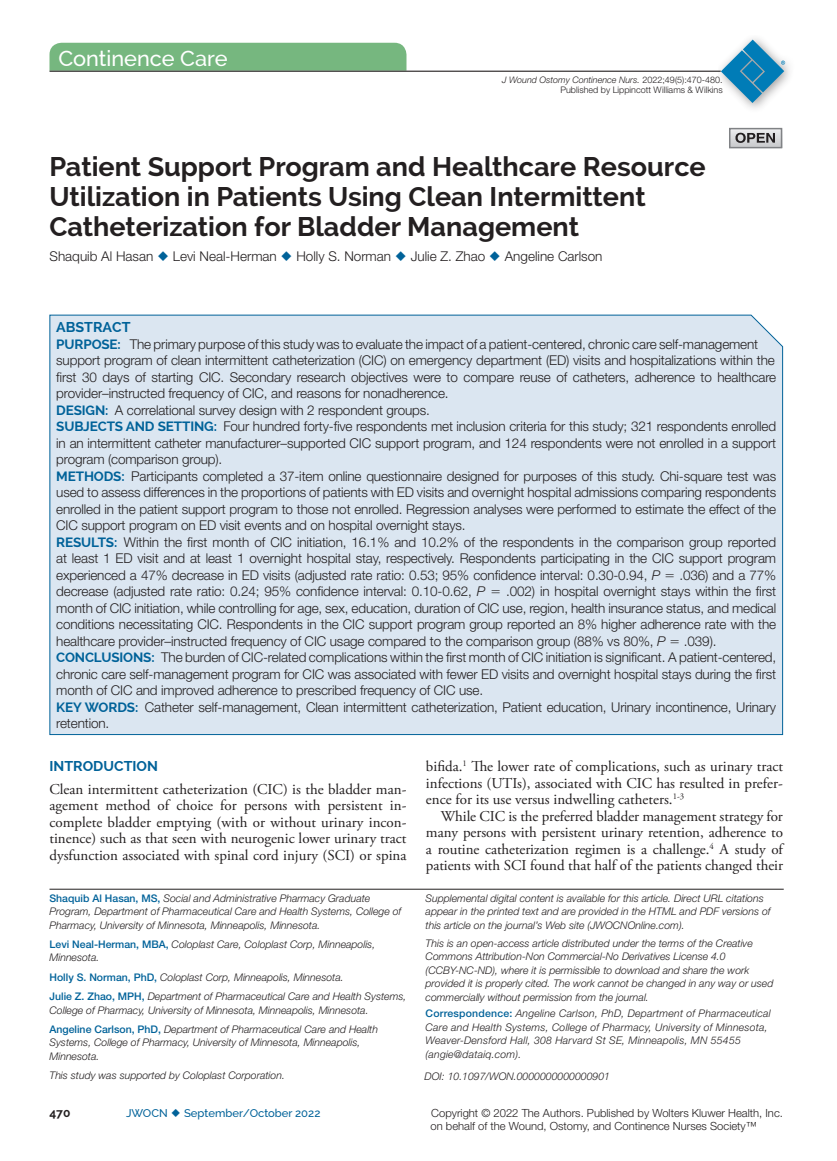
<style>
.page{position:relative;width:837px;height:1161px;background:#fff}
.page>*{position:absolute;margin:0;border:0;box-sizing:border-box;transform-origin:0 0}
.ArticleTitle{font:700 27px/30px "Raleway";color:#231f20}
.ACSubjGrpTitle{font:500 21.75px "Raleway";color:#fff}
.ParaFL{font:15px/16.5px "Adobe Garamond Pro";color:#231f20;text-align:justify}
.Para{font:15px/16.5px "Adobe Garamond Pro";letter-spacing:-.005em;color:#231f20;text-align:justify}
.t1{font:700 14.25px "Raleway";color:#006299}
.AbstractParaFL{font:300 13.5px/16.5px "Helvetica Neue";letter-spacing:-.01em;color:#231f20;text-align:justify}
.AbstractParaFLFirst{font:300 13.5px/16.5px "Helvetica Neue";letter-spacing:-.01em;color:#231f20}
.Kwd{font:300 13.5px/16.5px "Helvetica Neue";letter-spacing:-.01em;color:#231f20}
.ArticleAU{font:300 13.5px "Helvetica Neue";color:#231f20}
.t2{font:700 12px "Raleway";color:#231f20}
.t3{font:300 11.25px "Helvetica Neue";color:#231f20}
.t4{font:500 11.25px "Raleway";color:#006299}
.AuthorNotes{font:italic 300 10.5px/13.5px "Helvetica Neue";color:#231f20}
.AuthorNotes-2{font:italic 300 10.5px/13.5px "Helvetica Neue";letter-spacing:.02em;color:#231f20}
.ArticleAffl{font:italic 300 10.5px/13.5px "Helvetica Neue";color:#231f20}
.DOI{font:italic 300 10.5px "Helvetica Neue";color:#231f20}
.t5{font:300 9px/10.5px "Helvetica Neue";color:#231f20;text-align:right}
.s1{font-style:italic}
.s2{font-family:"Raleway";font-weight:700;color:#006299}
.s3{font-weight:500;font-style:normal;color:#006299}
</style>
<div class="page">
<div style="left:718px;top:35px;width:79px;height:79px;background:#231f20;opacity:.45"></div>
<svg style="left:721px;top:40px;width:64px;height:63px"></svg>
<div style="left:50px;top:43px;width:356px;height:28px;background:#76b77f"></div>
<hr style="left:50px;top:71px;width:671px;height:1px;background:#231f20">
<div style="left:49px;top:314px;width:734px;height:421px;background:#dbe6f1"></div>
<hr style="left:49px;top:889px;width:735px;height:1px;background:#231f20">
<img style="left:729px;top:127px;width:54px;height:22px">
<div style="left:729px;top:128px;width:53px;height:20px;border:2px solid #808285"></div>
<svg style="left:735px;top:133px;width:40px;height:10px"></svg>
<svg style="left:666px;top:574px;width:8px;height:3px"></svg>
<svg style="left:492px;top:590px;width:8px;height:3px"></svg>
<svg style="left:671px;top:640px;width:8px;height:3px"></svg>
<p class="ACSubjGrpTitle" style="left:58px;top:46px;width:171px">Continence Care</p>
<p class="t5" style="left:502px;top:74px;width:222px"><span class="s1">J Wound Ostomy Continence Nurs.</span> 2022;49(5):470-480.<br>Published by Lippincott Williams &amp; Wilkins</p>
<p class="ArticleTitle" style="left:49px;top:152px;width:658px">Patient Support Program and Healthcare Resource<br>Utilization in Patients Using Clean Intermittent<br>Catheterization for Bladder Management</p>
<p class="ArticleAU" style="left:49px;top:248px;width:105px">Shaquib Al Hasan</p>
<p class="ArticleAU" style="left:173px;top:248px;width:106px">Levi Neal-Herman</p>
<p class="ArticleAU" style="left:296px;top:248px;width:96px">Holly S. Norman</p>
<p class="ArticleAU" style="left:411px;top:248px;width:76px">Julie Z. Zhao</p>
<p class="ArticleAU" style="left:505px;top:248px;width:99px">Angeline Carlson</p>
<h1 class="t1" style="left:56px;top:319px;width:76px">ABSTRACT</h1>
<p class="AbstractParaFLFirst" style="left:56px;top:335px;width:722px"><span class="s2">PURPOSE:</span> The primary purpose of this study was to evaluate the impact of a patient-centered, chronic care self-management support program of clean intermittent catheterization (CIC) on emergency department (ED) visits and hospitalizations within the first 30 days of starting CIC. Secondary research objectives were to compare reuse of catheters, adherence to healthcare provider–instructed frequency of CIC, and reasons for nonadherence.</p>
<p class="AbstractParaFL" style="left:56px;top:401px;width:375px"><span class="s2">DESIGN:</span> A correlational survey design with 2 respondent groups.</p>
<p class="AbstractParaFL" style="left:56px;top:418px;width:722px"><span class="s2">SUBJECTS AND SETTING:</span> Four hundred forty-five respondents met inclusion criteria for this study; 321 respondents enrolled in an intermittent catheter manufacturer–supported CIC support program, and 124 respondents were not enrolled in a support program (comparison group).</p>
<p class="AbstractParaFL" style="left:56px;top:467px;width:722px"><span class="s2">METHODS:</span> Participants completed a 37-item online questionnaire designed for purposes of this study. Chi-square test was used to assess differences in the proportions of patients with ED visits and overnight hospital admissions comparing respondents enrolled in the patient support program to those not enrolled. Regression analyses were performed to estimate the effect of the CIC support program on ED visit events and on hospital overnight stays.</p>
<p class="AbstractParaFL" style="left:56px;top:533px;width:721px"><span class="s2">RESULTS:</span> Within the first month of CIC initiation, 16.1% and 10.2% of the respondents in the comparison group reported at least 1 ED visit and at least 1 overnight hospital stay, respectively. Respondents participating in the CIC support program experienced a 47% decrease in ED visits (adjusted rate ratio: 0.53; 95% confidence interval: 0.30-0.94, <span class="s1">P</span></p>
<p class="AbstractParaFL" style="left:680px;top:566px;width:98px">.036) and a 77%</p>
<p class="AbstractParaFL" style="left:56px;top:583px;width:722px;text-indent:450px">.002) in hospital overnight stays within the first month of CIC initiation, while controlling for age, sex, education, duration of CIC use, region, health insurance status, and medical conditions necessitating CIC. Respondents in the CIC support program group reported an 8% higher adherence rate with the healthcare provider–instructed frequency of CIC usage compared to the comparison group (88% vs 80%, <span class="s1">P</span></p>
<p class="AbstractParaFL" style="left:56px;top:583px;width:430px">decrease (adjusted rate ratio: 0.24; 95% confidence interval: 0.10-0.62, <span class="s1">P</span></p>
<p class="AbstractParaFL" style="left:684px;top:632px;width:34px">.039).</p>
<p class="AbstractParaFL" style="left:56px;top:649px;width:722px"><span class="s2">CONCLUSIONS:</span> The burden of CIC-related complications within the first month of CIC initiation is significant. A patient-centered, chronic care self-management program for CIC was associated with fewer ED visits and overnight hospital stays during the first month of CIC and improved adherence to prescribed frequency of CIC use.</p>
<p class="Kwd" style="left:56px;top:698px;width:721px"><span class="s2">KEY WORDS:</span> Catheter self-management, Clean intermittent catheterization, Patient education, Urinary incontinence, Urinary retention.</p>
<h1 class="t1" style="left:49px;top:758px;width:110px">INTRODUCTION</h1>
<p class="ParaFL" style="left:49px;top:781px;width:359px">Clean intermittent catheterization (CIC) is the bladder man&shy;agement method of choice for persons with persistent in&shy;complete bladder emptying (with or without urinary incon&shy;tinence) such as that seen with neurogenic lower urinary tract dysfunction associated with spinal cord injury (SCI) or spina</p>
<p class="ParaFL" style="left:426px;top:759px;width:359px">bifida.<sup>1</sup> The lower rate of complications, such as urinary tract infections (UTIs), associated with CIC has resulted in prefer&shy;ence for its use versus indwelling catheters.<sup>1-3</sup></p>
<p class="Para" style="left:426px;top:808px;width:358px;text-indent:15px">While CIC is the preferred bladder management strategy for many persons with persistent urinary retention, adherence to a routine catheterization regimen is a challenge.<sup>4</sup> A study of patients with SCI found that half of the patients changed their</p>
<p class="ArticleAffl" style="left:49px;top:891px;width:353px"><span class="s3">Shaquib Al Hasan, MS,</span> Social and Administrative Pharmacy Graduate<br>Program, Department of Pharmaceutical Care and Health Systems, College of<br>Pharmacy, University of Minnesota, Minneapolis, Minnesota.</p>
<p class="AuthorNotes" style="left:49px;top:937px;width:327px"><span class="s3">Levi Neal-Herman, MBA,</span> Coloplast Care, Coloplast Corp, Minneapolis,<br>Minnesota.</p>
<p class="AuthorNotes" style="left:49px;top:970px;width:296px"><span class="s3">Holly S. Norman, PhD,</span> Coloplast Corp, Minneapolis, Minnesota.</p>
<p class="AuthorNotes" style="left:49px;top:990px;width:358px"><span class="s3">Julie Z. Zhao, MPH,</span> Department of Pharmaceutical Care and Health Systems,<br>College of Pharmacy, University of Minnesota, Minneapolis, Minnesota.</p>
<p class="AuthorNotes" style="left:49px;top:1022px;width:330px"><span class="s3">Angeline Carlson, PhD,</span> Department of Pharmaceutical Care and Health<br>Systems, College of Pharmacy, University of Minnesota, Minneapolis,<br>Minnesota.</p>
<p class="AuthorNotes" style="left:49px;top:1069px;width:237px">This study was supported by Coloplast Corporation.</p>
<p class="AuthorNotes" style="left:426px;top:891px;width:347px">Supplemental digital content is available for this article. Direct URL citations appear in the printed text and are provided in the HTML and PDF versions of this article on the journal’s Web site (JWOCNOnline.com).</p>
<p class="AuthorNotes" style="left:426px;top:936px;width:349px">This is an open-access article distributed under the terms of the Creative Commons Attribution-Non Commercial-No Derivatives License 4.0 (CCBY-NC-ND), where it is permissible to download and share the work provided it is properly cited. The work cannot be changed in any way or used commercially without permission from the journal.</p>
<p class="AuthorNotes-2" style="left:426px;top:1006px;width:347px"><span class="s3">Correspondence:</span> Angeline Carlson, PhD, Department of Pharmaceutical Care and Health Systems, College of Pharmacy, University of Minnesota, Weaver-Densford Hall, 308 Harvard St SE, Minneapolis, MN 55455 (angie@dataiq.com).</p>
<p class="DOI" style="left:425px;top:1070px;width:187px">DOI: 10.1097/WON.0000000000000901</p>
<p class="t2" style="left:50px;top:1106px;width:22px">470</p>
<p class="t4" style="left:126px;top:1106px;width:43px">JWOCN</p>
<p class="t4" style="left:184px;top:1106px;width:138px">September/October 2022</p>
<p class="t3" style="left:431px;top:1106px;width:353px">Copyright © 2022 The Authors. Published by Wolters Kluwer Health, Inc.</p>
<p class="t3" style="left:430px;top:1119px;width:328px">on behalf of the Wound, Ostomy, and Continence Nurses Society™</p>
</div>
